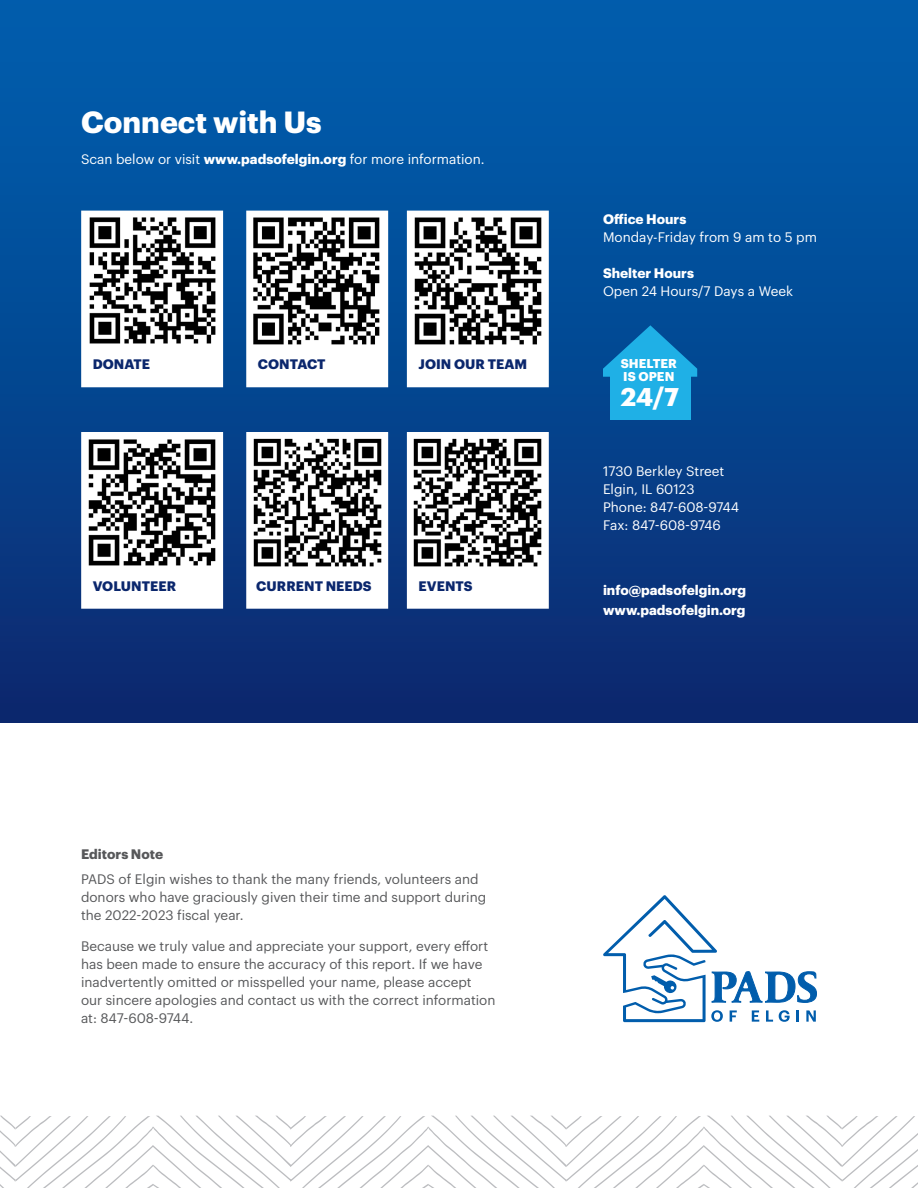
<style>
.page{position:relative;width:918px;height:1188px;background:#fff}
.page>*{position:absolute;margin:0;border:0;box-sizing:border-box;transform-origin:0 0}
.t1{font:700 30px "Graphik";color:#fff}
.t2{font:700 25.05px "Graphik";color:#fff}
.t3{font:13.5px/18px "Graphik";color:#57585a}
.t4{font:13.5px "Graphik";color:#fff}
.t5{font:700 13.5px "Graphik";color:#fff}
.t6{font:700 13.5px "Graphik";letter-spacing:.005em;color:#0b276d}
.t7{font:700 13.5px "Graphik";color:#57585a}
.t8{font:700 12.6px/12.6px "Graphik";letter-spacing:.005em;color:#fff}
.s1{font-weight:700}
</style>
<div class="page">
<div style="left:0;top:0;width:918px;height:723px;background:linear-gradient(to bottom,#0063b2,#0c2a70)"></div>
<svg style="left:603px;top:895px;width:214px;height:127px"></svg>
<div style="left:610px;top:370px;width:81px;height:49px;background:#1fb0e6"></div>
<svg style="left:603px;top:325px;width:94px;height:52px;background:#1284c3"></svg>
<div style="left:82px;top:211px;width:140px;height:175px;background:#fff"></div>
<img style="left:89px;top:217px;width:127px;height:127px">
<div style="left:82px;top:433px;width:140px;height:175px;background:#fff"></div>
<img style="left:88px;top:439px;width:128px;height:127px">
<div style="left:81px;top:432px;width:142px;height:177px;border:2px solid #fff"></div>
<div style="left:247px;top:211px;width:140px;height:175px;background:#fff"></div>
<img style="left:253px;top:217px;width:127px;height:128px">
<div style="left:247px;top:433px;width:140px;height:175px;background:#fff"></div>
<img style="left:253px;top:438px;width:129px;height:129px">
<div style="left:246px;top:432px;width:142px;height:177px;border:2px solid #fff"></div>
<div style="left:408px;top:211px;width:140px;height:175px;background:#fff"></div>
<img style="left:414px;top:217px;width:128px;height:128px">
<div style="left:408px;top:433px;width:140px;height:175px;background:#fff"></div>
<img style="left:413px;top:438px;width:129px;height:129px">
<div style="left:407px;top:432px;width:142px;height:177px;border:2px solid #fff"></div>
<svg style="left:0;top:1116px;width:918px;height:72px"></svg>
<p class="t1" style="left:81px;top:99px;width:242px">Connect with Us</p>
<p class="t4" style="left:81px;top:149px;width:405px">Scan below or visit <span class="s1">www.padsofelgin.org</span> for more information.</p>
<p class="t5" style="left:603px;top:209px;width:85px">Office Hours</p>
<p class="t4" style="left:603px;top:227px;width:216px">Monday-Friday from 9 am to 5 pm</p>
<p class="t5" style="left:603px;top:263px;width:93px">Shelter Hours</p>
<p class="t4" style="left:603px;top:281px;width:191px">Open 24 Hours/7 Days a Week</p>
<p class="t6" style="left:93px;top:354px;width:59px">DONATE</p>
<p class="t6" style="left:258px;top:354px;width:69px">CONTACT</p>
<p class="t6" style="left:419px;top:354px;width:110px">JOIN OUR TEAM</p>
<p class="t8" style="left:621px;top:356px;width:58px">SHELTER<br>IS OPEN</p>
<p class="t2" style="left:621px;top:377px;width:60px">24/7</p>
<p class="t4" style="left:603px;top:461px;width:123px">1730 Berkley Street</p>
<p class="t4" style="left:603px;top:479px;width:93px">Elgin, IL 60123</p>
<p class="t4" style="left:603px;top:497px;width:138px">Phone: 847-608-9744</p>
<p class="t4" style="left:603px;top:515px;width:119px">Fax: 847-608-9746</p>
<p class="t6" style="left:93px;top:575px;width:85px">VOLUNTEER</p>
<p class="t6" style="left:256px;top:575px;width:117px">CURRENT NEEDS</p>
<p class="t6" style="left:419px;top:575px;width:56px">EVENTS</p>
<p class="t5" style="left:603px;top:580px;width:145px">info@padsofelgin.org</p>
<p class="t5" style="left:603px;top:599px;width:144px">www.padsofelgin.org</p>
<p class="t7" style="left:81px;top:844px;width:84px">Editors Note</p>
<p class="t3" style="left:81px;top:869px;width:407px">PADS of Elgin wishes to thank the many friends, volunteers and donors who have graciously given their time and support during the 2022-2023 fiscal year.</p>
<p class="t3" style="left:81px;top:936px;width:416px">Because we truly value and appreciate your support, every effort has been made to ensure the accuracy of this report. If we have inadvertently omitted or misspelled your name, please accept our sincere apologies and contact us with the correct information at: 847-608-9744.</p>
</div>
